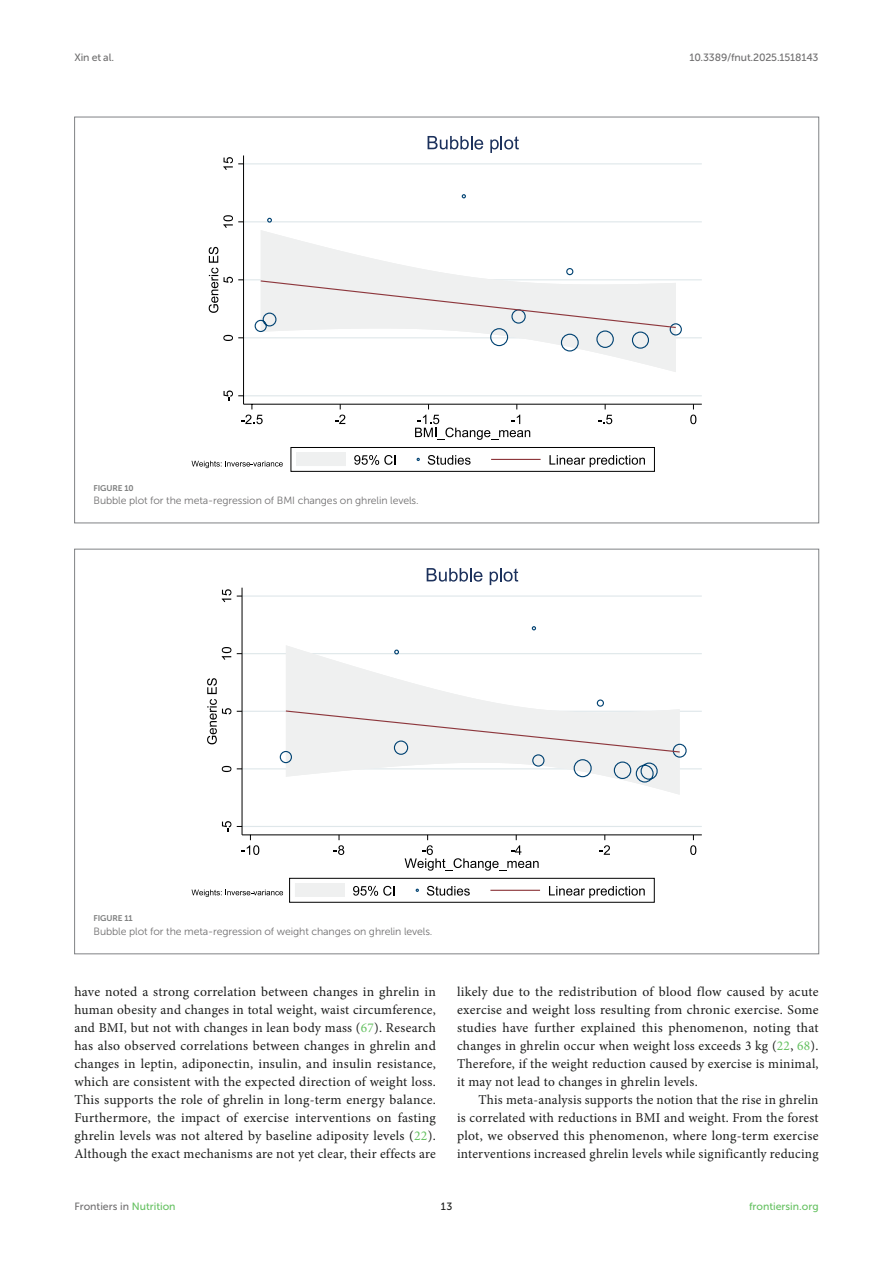
<style>
.page{position:relative;width:893px;height:1263px;background:#fff}
.page>*{position:absolute;margin:0;border:0;box-sizing:border-box;transform-origin:0 0}
.TEXT{font:13.5px/18px "Minion Pro";letter-spacing:.02em;color:#1b1c1b;text-align:justify}
.FIG_LEG{font:10.5px "Museo Sans 300";letter-spacing:-.01em;color:#706f70}
.t1{font:10.5px "Museo Sans 500";letter-spacing:-.015em;color:#706f70}
.t2{font:10.5px "Museo Sans 500";color:#65c161}
.t3{font:10.5px "Museo Sans 500";color:#1b1c1b}
.FIG_HD{font:8.25px "Museo Sans 700";letter-spacing:-.01em;color:#7e7f7f}
.s1{color:#65c161}
</style>
<div class="page">
<div style="left:244px;top:155px;width:458px;height:249px;border:1px solid #fff"></div>
<hr style="left:244px;top:395px;width:458px;height:1px;background:#dfe7ea">
<hr style="left:244px;top:337px;width:458px;height:1px;background:#dfe7ea">
<hr style="left:244px;top:279px;width:458px;height:1px;background:#dfe7ea">
<hr style="left:244px;top:221px;width:458px;height:1px;background:#dfe7ea">
<hr style="left:244px;top:163px;width:458px;height:1px;background:#dfe7ea">
<svg style="left:595px;top:352px;width:81px;height:20px"></svg>
<svg style="left:254px;top:194px;width:428px;height:158px"></svg>
<svg style="left:259px;top:280px;width:418px;height:49px"></svg>
<hr style="left:243px;top:155px;width:1px;height:249px;background:#000">
<svg style="left:223px;top:390px;width:21px;height:11px"></svg>
<svg style="left:223px;top:335px;width:21px;height:6px"></svg>
<svg style="left:223px;top:215px;width:21px;height:13px"></svg>
<svg style="left:223px;top:157px;width:21px;height:13px"></svg>
<svg style="left:209px;top:247px;width:35px;height:66px"></svg>
<hr style="left:244px;top:404px;width:458px;height:1px;background:#000">
<svg style="left:241px;top:415px;width:22px;height:9px"></svg>
<svg style="left:335px;top:415px;width:10px;height:9px"></svg>
<svg style="left:598px;top:415px;width:14px;height:9px"></svg>
<svg style="left:690px;top:415px;width:6px;height:9px"></svg>
<svg style="left:415px;top:415px;width:115px;height:25px"></svg>
<div style="left:291px;top:447px;width:364px;height:25px;border:1px solid #000"></div>
<div style="left:296px;top:453px;width:50px;height:13px;background:#eff0f0"></div>
<hr style="left:491px;top:459px;width:50px;height:1px;background:#8d373c">
<svg style="left:354px;top:455px;width:42px;height:10px"></svg>
<svg style="left:428px;top:455px;width:43px;height:10px"></svg>
<svg style="left:549px;top:455px;width:96px;height:12px"></svg>
<svg style="left:192px;top:461px;width:91px;height:7px"></svg>
<svg style="left:428px;top:136px;width:55px;height:13px"></svg>
<svg style="left:490px;top:136px;width:29px;height:17px"></svg>
<hr style="left:242px;top:826px;width:460px;height:1px;background:#dfe7ea">
<hr style="left:242px;top:768px;width:460px;height:1px;background:#dfe7ea">
<hr style="left:242px;top:711px;width:460px;height:1px;background:#dfe7ea">
<hr style="left:242px;top:653px;width:460px;height:1px;background:#dfe7ea">
<hr style="left:242px;top:595px;width:460px;height:2px;background:#dfe7ea">
<svg style="left:637px;top:783px;width:43px;height:12px"></svg>
<svg style="left:279px;top:626px;width:408px;height:157px"></svg>
<div style="left:285px;top:710px;width:396px;height:43px;background:#eff0f0"></div>
<hr style="left:242px;top:588px;width:1px;height:247px;background:#000">
<svg style="left:222px;top:821px;width:9px;height:11px"></svg>
<svg style="left:222px;top:766px;width:9px;height:6px"></svg>
<svg style="left:222px;top:647px;width:9px;height:13px"></svg>
<svg style="left:222px;top:589px;width:9px;height:13px"></svg>
<svg style="left:207px;top:678px;width:24px;height:66px"></svg>
<hr style="left:242px;top:834px;width:460px;height:1px;background:#000">
<svg style="left:241px;top:835px;width:18px;height:20px"></svg>
<svg style="left:334px;top:835px;width:10px;height:20px"></svg>
<svg style="left:599px;top:835px;width:11px;height:20px"></svg>
<svg style="left:690px;top:835px;width:6px;height:20px"></svg>
<svg style="left:405px;top:835px;width:134px;height:36px"></svg>
<div style="left:289px;top:878px;width:366px;height:25px;border:1px solid #000"></div>
<div style="left:295px;top:884px;width:50px;height:13px;background:#eff0f0"></div>
<hr style="left:490px;top:890px;width:50px;height:1px;background:#8d373c">
<svg style="left:353px;top:886px;width:42px;height:10px"></svg>
<svg style="left:427px;top:886px;width:43px;height:10px"></svg>
<svg style="left:549px;top:886px;width:96px;height:12px"></svg>
<svg style="left:192px;top:889px;width:91px;height:8px"></svg>
<svg style="left:427px;top:568px;width:55px;height:14px"></svg>
<svg style="left:490px;top:568px;width:28px;height:17px"></svg>
<p class="t1" style="left:74px;top:51px;width:41px">Xin et al.</p>
<p class="t1" style="left:689px;top:51px;width:131px">10.3389/fnut.2025.1518143</p>
<p class="FIG_HD" style="left:94px;top:483px;width:42px">FIGURE 10</p>
<p class="FIG_LEG" style="left:94px;top:495px;width:327px">Bubble plot for the meta-regression of BMI changes on ghrelin levels.</p>
<p class="FIG_HD" style="left:94px;top:914px;width:41px">FIGURE 11</p>
<p class="FIG_LEG" style="left:94px;top:926px;width:340px">Bubble plot for the meta-regression of weight changes on ghrelin levels.</p>
<p class="TEXT" style="left:74px;top:983px;width:363px">have noted a strong correlation between changes in ghrelin in human obesity and changes in total weight, waist circumference, and BMI, but not with changes in lean body mass (<span class="s1">67</span>). Research has also observed correlations between changes in ghrelin and changes in leptin, adiponectin, insulin, and insulin resistance, which are consistent with the expected direction of weight loss.<br>This supports the role of ghrelin in long-term energy balance.<br>Furthermore, the impact of exercise interventions on fasting ghrelin levels was not altered by baseline adiposity levels (<span class="s1">22</span>).<br>Although the exact mechanisms are not yet clear, their effects are</p>
<p class="TEXT" style="left:457px;top:983px;width:363px">likely due to the redistribution of blood flow caused by acute exercise and weight loss resulting from chronic exercise. Some studies have further explained this phenomenon, noting that changes in ghrelin occur when weight loss exceeds 3 kg (<span class="s1">22</span>, <span class="s1">68</span>).<br>Therefore, if the weight reduction caused by exercise is minimal, it may not lead to changes in ghrelin levels.</p>
<p class="TEXT" style="left:457px;top:1091px;width:363px;text-indent:21px">This meta-analysis supports the notion that the rise in ghrelin is correlated with reductions in BMI and weight. From the forest plot, we observed this phenomenon, where long-term exercise interventions increased ghrelin levels while significantly reducing</p>
<p class="t1" style="left:74px;top:1200px;width:103px">Frontiers in <span class="s1">Nutrition</span></p>
<p class="t3" style="left:441px;top:1200px;width:13px">13</p>
<p class="t2" style="left:749px;top:1200px;width:71px">frontiersin.org</p>
</div>
